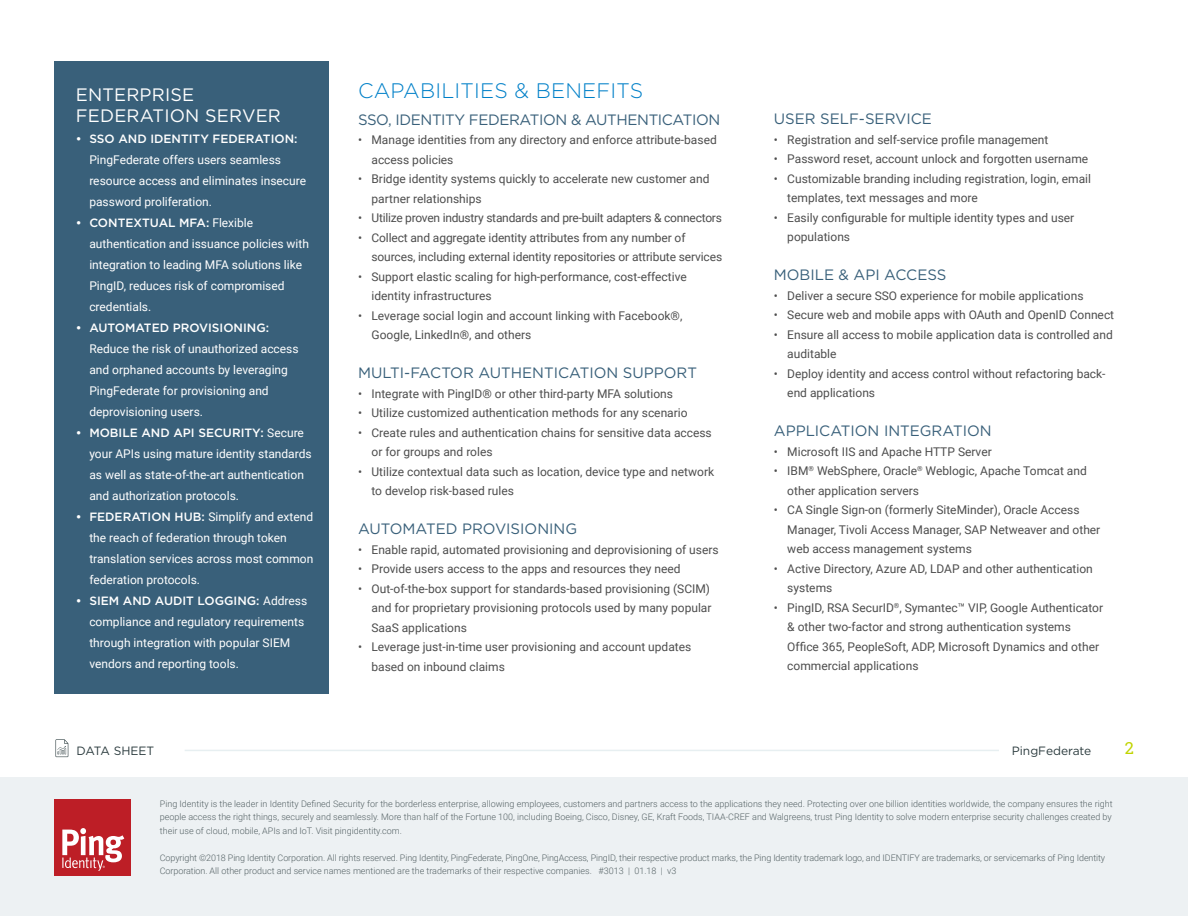
<style>
.page{position:relative;width:1188px;height:918px;background:#fff}
.page>*{position:absolute;margin:0;border:0;box-sizing:border-box;transform-origin:0 0}
.t1{font:300 21px "Gotham";letter-spacing:.01em;color:#0080c8}
.t2{font:18px/21px "Gotham";letter-spacing:.01em;color:#fff}
.t3{font:16.5px "Roboto Slab";color:#c0d400}
.t4{font:15px "Gotham";color:#39607a}
.t5{font:15px "Gotham";letter-spacing:-.025em;color:#39607a}
.t6{font:12px/19.5px "Roboto";color:#4d4d4d}
.t7{font:12px/21px "Roboto";color:#fff}
.t8{font:500 12px "Gotham";color:#fff}
.t9{font:12px "Roboto";letter-spacing:-.02em;color:#4d4d4d}
.t10{font:12px "Gotham";color:#2b3b3e}
.t11{font:300 9px/13.5px "Roboto";letter-spacing:-.01em;color:#556265;text-align:justify}
.s1{font-family:"Roboto";font-weight:400}
.s2{font-family:"Gotham";font-weight:500}
</style>
<div class="page">
<div style="left:54px;top:62px;width:275px;height:632px;background:#39607a"></div>
<div style="left:0;top:778px;width:1188px;height:138px;background:#edf1f3"></div>
<div style="left:54px;top:800px;width:77px;height:76px;background:#bd1e26"></div>
<svg style="left:62px;top:828px;width:62px;height:43px"></svg>
<hr style="left:185px;top:750px;width:814px;height:1px;background:#e7eff1">
<svg style="left:55px;top:739px;width:13px;height:18px"></svg>
<h2 class="t2" style="left:76px;top:83px;width:207px">ENTERPRISE<br>FEDERATION SERVER</h2>
<p class="t8" style="left:76px;top:131px;width:223px">• SSO AND IDENTITY FEDERATION:</p>
<p class="t7" style="left:89px;top:148px;width:218px">PingFederate offers users seamless resource access and eliminates insecure password proliferation.</p>
<p class="t8" style="left:76px;top:215px;width:179px">• CONTEXTUAL MFA: <span class="s1">Flexible</span></p>
<p class="t7" style="left:89px;top:232px;width:221px">authentication and issuance policies with integration to leading MFA solutions like PingID, reduces risk of compromised credentials.</p>
<p class="t8" style="left:76px;top:320px;width:195px">• AUTOMATED PROVISIONING:</p>
<p class="t7" style="left:89px;top:337px;width:211px">Reduce the risk of unauthorized access and orphaned accounts by leveraging PingFederate for provisioning and deprovisioning users.</p>
<p class="t8" style="left:76px;top:425px;width:230px">• MOBILE AND API SECURITY: <span class="s1">Secure</span></p>
<p class="t7" style="left:89px;top:442px;width:224px">your APIs using mature identity standards as well as state-of-the-art authentication and authorization protocols.</p>
<p class="t7" style="left:89px;top:505px;width:226px;text-indent:-14px"><span class="s2">• FEDERATION HUB:</span> Simplify and extend the reach of federation through token translation services across most common federation protocols.</p>
<p class="t8" style="left:76px;top:593px;width:233px">• SIEM AND AUDIT LOGGING: <span class="s1">Address</span></p>
<p class="t7" style="left:89px;top:610px;width:216px">compliance and regulatory requirements through integration with popular SIEM vendors and reporting tools.</p>
<h1 class="t1" style="left:358px;top:77px;width:287px">CAPABILITIES &amp; BENEFITS</h1>
<p class="t5" style="left:358px;top:110px;width:364px">SSO, IDENTITY FEDERATION &amp; AUTHENTICATION</p>
<p class="t6" style="left:372px;top:130px;width:347px;text-indent:-14px">• Manage identities from any directory and enforce attribute-based access policies</p>
<p class="t6" style="left:372px;top:169px;width:340px;text-indent:-14px">• Bridge identity systems quickly to accelerate new customer and partner relationships</p>
<p class="t9" style="left:358px;top:210px;width:365px">• Utilize proven industry standards and pre-built adapters &amp; connectors</p>
<p class="t6" style="left:372px;top:227px;width:352px;text-indent:-14px">• Collect and aggregate identity attributes from any number of sources, including external identity repositories or attribute services</p>
<p class="t6" style="left:372px;top:266px;width:317px;text-indent:-14px">• Support elastic scaling for high-performance, cost-effective identity infrastructures</p>
<p class="t6" style="left:372px;top:305px;width:312px;text-indent:-14px">• Leverage social login and account linking with Facebook®,<br>Google, LinkedIn®, and others</p>
<p class="t4" style="left:358px;top:363px;width:341px">MULTI-FACTOR AUTHENTICATION SUPPORT</p>
<p class="t6" style="left:358px;top:383px;width:317px">• Integrate with PingID® or other third-party MFA solutions</p>
<p class="t6" style="left:358px;top:403px;width:331px">• Utilize customized authentication methods for any scenario</p>
<p class="t6" style="left:372px;top:422px;width:342px;text-indent:-14px">• Create rules and authentication chains for sensitive data access or for groups and roles</p>
<p class="t6" style="left:372px;top:461px;width:344px;text-indent:-14px">• Utilize contextual data such as location, device type and network to develop risk-based rules</p>
<p class="t4" style="left:358px;top:519px;width:221px">AUTOMATED PROVISIONING</p>
<p class="t6" style="left:358px;top:539px;width:362px">• Enable rapid, automated provisioning and deprovisioning of users</p>
<p class="t6" style="left:358px;top:559px;width:324px">• Provide users access to the apps and resources they need</p>
<p class="t6" style="left:372px;top:578px;width:342px;text-align:justify;text-indent:-14px">• Out-of-the-box support for standards-based provisioning (SCIM) and for proprietary provisioning protocols used by many popular SaaS applications</p>
<p class="t6" style="left:372px;top:637px;width:321px;text-indent:-14px">• Leverage just-in-time user provisioning and account updates based on inbound claims</p>
<p class="t4" style="left:774px;top:109px;width:160px">USER SELF-SERVICE</p>
<p class="t6" style="left:774px;top:129px;width:276px">• Registration and self-service profile management</p>
<p class="t6" style="left:774px;top:149px;width:316px">• Password reset, account unlock and forgotten username</p>
<p class="t6" style="left:787px;top:168px;width:305px;text-indent:-14px">• Customizable branding including registration, login, email templates, text messages and more</p>
<p class="t6" style="left:787px;top:207px;width:289px;text-indent:-14px">• Easily configurable for multiple identity types and user populations</p>
<p class="t4" style="left:774px;top:265px;width:174px">MOBILE &amp; API ACCESS</p>
<p class="t6" style="left:774px;top:285px;width:311px">• Deliver a secure SSO experience for mobile applications</p>
<p class="t6" style="left:774px;top:305px;width:342px">• Secure web and mobile apps with OAuth and OpenID Connect</p>
<p class="t6" style="left:787px;top:324px;width:327px;text-indent:-14px">• Ensure all access to mobile application data is controlled and auditable</p>
<p class="t6" style="left:787px;top:363px;width:320px;text-indent:-14px">• Deploy identity and access control without refactoring back&shy;end applications</p>
<p class="t4" style="left:774px;top:421px;width:219px">APPLICATION INTEGRATION</p>
<p class="t6" style="left:774px;top:441px;width:219px">• Microsoft IIS and Apache HTTP Server</p>
<p class="t6" style="left:787px;top:461px;width:301px;text-indent:-14px">• IBM<sup>®</sup> WebSphere, Oracle<sup>®</sup> Weblogic, Apache Tomcat and other application servers</p>
<p class="t6" style="left:787px;top:500px;width:315px;text-indent:-14px">• CA Single Sign-on (formerly SiteMinder), Oracle Access<br>Manager, Tivoli Access Manager, SAP Netweaver and other web access management systems</p>
<p class="t6" style="left:787px;top:558px;width:307px;text-indent:-14px">• Active Directory, Azure AD, LDAP and other authentication systems</p>
<p class="t6" style="left:787px;top:597px;width:317px;text-indent:-13px">• PingID, RSA SecurID<sup>®</sup>, Symantec™ VIP, Google Authenticator &amp; other two-factor and strong authentication systems Office 365, PeopleSoft, ADP, Microsoft Dynamics and other commercial applications</p>
<p class="t10" style="left:77px;top:743px;width:79px">DATA SHEET</p>
<p class="t10" style="left:1012px;top:743px;width:81px">PingFederate</p>
<h3 class="t3" style="left:1125px;top:737px;width:11px">2</h3>
<p class="t11" style="left:160px;top:796px;width:954px">Ping Identity is the leader in Identity Defined Security for the borderless enterprise, allowing employees, customers and partners access to the applications they need. Protecting over one billion identities worldwide, the company ensures the right people access the right things, securely and seamlessly. More than half of the Fortune 100, including Boeing, Cisco, Disney, GE, Kraft Foods, TIAA-CREF and Walgreens, trust Ping Identity to solve modern enterprise security challenges created by their use of cloud, mobile, APIs and IoT. Visit pingidentity.com.</p>
<p class="t11" style="left:160px;top:850px;width:947px">Copyright ©2018 Ping Identity Corporation. All rights reserved. Ping Identity, PingFederate, PingOne, PingAccess, PingID, their respective product marks, the Ping Identity trademark logo, and IDENTIFY are trademarks, or servicemarks of Ping Identity<br>Corporation. All other product and service names mentioned are the trademarks of their respective companies. #3013 | 01.18 | v3</p>
</div>
